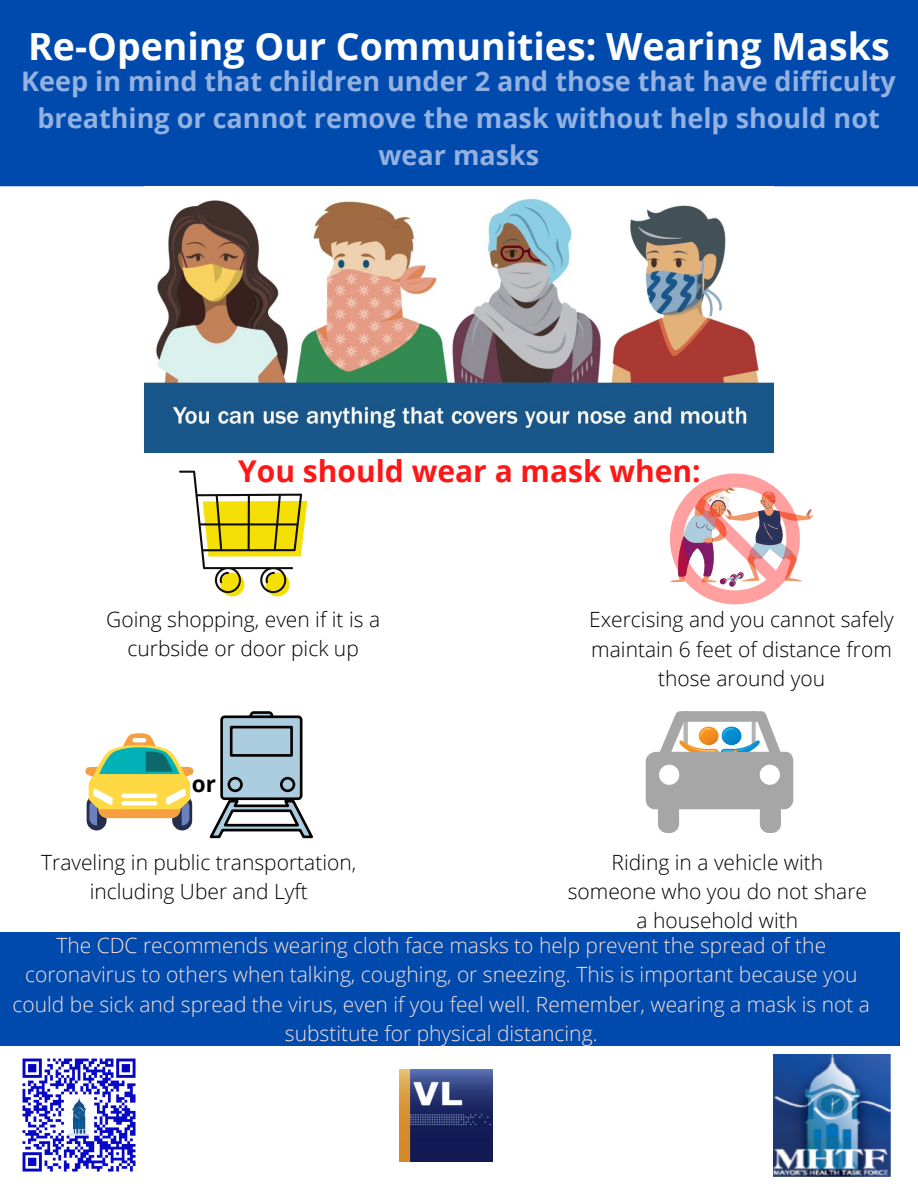
<style>
.page{position:relative;width:918px;height:1188px;background:#fff}
.page>*{position:absolute;margin:0;border:0;box-sizing:border-box;transform-origin:0 0}
.t1{font:700 37.5px "Open Sans";color:#fff}
.t2{font:700 30px "Open Sans";color:#ff1616}
.t3{font:700 27px/37.2px "Open Sans";color:#93b1e1;text-align:center}
.t4{font:700 22.5px "Open Sans";color:#000}
.t5{font:300 21px/29.2px "Open Sans";color:#fbe1d6;text-align:center}
.t6{font:300 21px/29.2px "Open Sans";color:#000;text-align:center}
</style>
<div class="page">
<div style="left:0;top:0;width:918px;height:186px;background:#004aad"></div>
<svg style="left:179px;top:471px;width:128px;height:125px"></svg>
<svg style="left:670px;top:473px;width:143px;height:132px"></svg>
<div style="left:172px;top:795px;width:20px;height:35px;background:#252e4f;border-radius:10px"></div>
<div style="left:87px;top:795px;width:20px;height:35px;background:#252e4f;border-radius:10px"></div>
<svg style="left:85px;top:733px;width:109px;height:92px"></svg>
<hr style="left:122px;top:794px;width:35px;height:4px;background:#fff;border-radius:2px">
<hr style="left:122px;top:801px;width:35px;height:4px;background:#fff;border-radius:2px">
<hr style="left:132px;top:738px;width:14px;height:4px;background:#fff;border-radius:2px">
<svg style="left:249px;top:711px;width:25px;height:4px"></svg>
<div style="left:222px;top:717px;width:79px;height:82px;background:#accddf;border-radius:3px"></div>
<div style="left:220px;top:715px;width:83px;height:85px;border:3px solid #040200;border-radius:3px"></div>
<div style="left:228px;top:777px;width:15px;height:15px;border:3px solid #040200;border-radius:50%"></div>
<div style="left:280px;top:777px;width:15px;height:15px;border:3px solid #040200;border-radius:50%"></div>
<div style="left:230px;top:726px;width:63px;height:31px;border:3px solid #040200"></div>
<svg style="left:210px;top:799px;width:103px;height:39px"></svg>
<svg style="left:646px;top:711px;width:147px;height:122px"></svg>
<img style="left:145px;top:198px;width:628px;height:254px">
<img style="left:22px;top:1058px;width:114px;height:114px">
<img style="left:773px;top:1054px;width:117px;height:123px">
<div style="left:0;top:933px;width:900px;height:113px;background:#004aad"></div>
<img style="left:400px;top:1069px;width:92px;height:93px">
<h1 class="t1" style="left:28px;top:20px;width:863px">Re-Opening Our Communities: Wearing Masks</h1>
<p class="t3" style="left:21px;top:62px;width:876px">Keep in mind that children under 2 and those that have difficulty breathing or cannot remove the mask without help should not wear masks</p>
<h2 class="t2" style="left:238px;top:450px;width:464px">You should wear a mask when:</h2>
<p class="t6" style="left:106px;top:604px;width:275px">Going shopping, even if it is a curbside or door pick up</p>
<p class="t6" style="left:589px;top:605px;width:306px">Exercising and you cannot safely maintain 6 feet of distance from those around you</p>
<p class="t4" style="left:192px;top:768px;width:26px">or</p>
<p class="t6" style="left:41px;top:847px;width:317px">Traveling in public transportation, including Uber and Lyft</p>
<p class="t6" style="left:568px;top:847px;width:301px">Riding in a vehicle with someone who you do not share a household with</p>
<p class="t5" style="left:13px;top:930px;width:859px">The CDC recommends wearing cloth face masks to help prevent the spread of the coronavirus to others when talking, coughing, or sneezing. This is important because you could be sick and spread the virus, even if you feel well. Remember, wearing a mask is not a substitute for physical distancing.</p>
</div>
